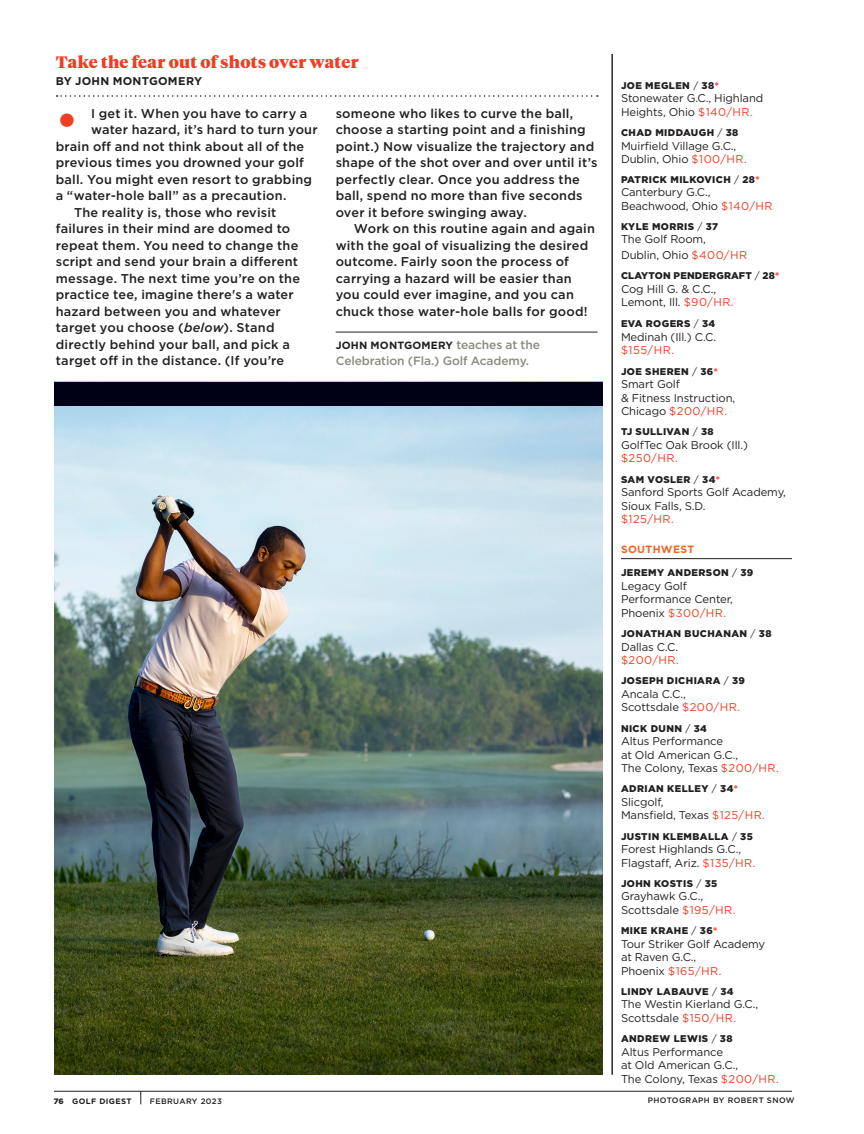
<style>
.page{position:relative;width:864px;height:1134px;background:#fff}
.page>*{position:absolute;margin:0;border:0;box-sizing:border-box;transform-origin:0 0}
.t1{font:900 16.5px "Tiempos Headline";letter-spacing:.015em;color:#ef3e22}
.t2{font:500 12.75px/16.5px "Gotham";letter-spacing:.015em;color:#231f20}
.t3{font:500 12px "Gotham";letter-spacing:-.01em;color:#8b8b81}
.t4{font:11.25px/13.5px "Gotham";letter-spacing:-.01em;color:#231f20}
.t5{font:700 11.25px "Gotham";letter-spacing:.025em;color:#231f20}
.t6{font:700 10.5px "Gotham";letter-spacing:.015em;color:#231f20}
.t7{font:700 10.5px "Gotham";letter-spacing:.03em;color:#f36421}
.t8{font:900 9.75px "Gotham";letter-spacing:.04em;color:#231f20}
.t9{font:900 9.75px "Gotham";letter-spacing:.015em;color:#231f20}
.t10{font:500 7.8px "Gotham";letter-spacing:.05em;color:#231f20}
.t11{font:700 7.8px "Gotham";letter-spacing:.05em;color:#231f20}
.s1{font-weight:700;font-size:44.85px;color:#ef3e22}
.s2{font-style:italic}
.s3{font-weight:500;font-size:12px;color:#8b8b81}
.s4{font-weight:400}
.s5{color:#ff4338}
.s6{color:#ef3e22}
.s7{font-weight:900}
</style>
<div class="page">
<hr style="left:621px;top:558px;width:171px;height:1px;background:#231f20">
<hr style="left:612px;top:54px;width:1px;height:1021px;background:#231f20">
<img style="left:54px;top:405px;width:549px;height:670px">
<svg style="left:57px;top:95px;width:541px;height:2px"></svg>
<hr style="left:336px;top:332px;width:262px;height:1px;background:#231f20">
<div style="left:54px;top:382px;width:549px;height:23px;background:#010116"></div>
<svg style="left:141px;top:1092px;width:1px;height:12px"></svg>
<hr style="left:54px;top:1091px;width:738px;height:1px;background:#231f20">
<p class="t1" style="left:56px;top:51px;width:304px">Take the fear out of shots over water</p>
<p class="t5" style="left:56px;top:73px;width:148px">BY JOHN MONTGOMERY</p>
<p class="t2" style="left:56px;top:105px;width:253px"><span class="s1">•</span> I get it. When you have to carry a</p>
<p class="t2" style="left:91px;top:121px;width:228px">water hazard, it’s hard to turn your</p>
<p class="t2" style="left:56px;top:138px;width:250px">brain off and not think about all of the</p>
<p class="t2" style="left:56px;top:154px;width:250px">previous times you drowned your golf</p>
<p class="t2" style="left:56px;top:171px;width:258px">ball. You might even resort to grabbing</p>
<p class="t2" style="left:56px;top:187px;width:232px">a “water-hole ball” as a precaution.</p>
<p class="t2" style="left:74px;top:204px;width:204px">The reality is, those who revisit</p>
<p class="t2" style="left:56px;top:220px;width:236px">failures in their mind are doomed to</p>
<p class="t2" style="left:56px;top:237px;width:244px">repeat them. You need to change the</p>
<p class="t2" style="left:56px;top:253px;width:244px">script and send your brain a different</p>
<p class="t2" style="left:56px;top:270px;width:246px">message. The next time you’re on the</p>
<p class="t2" style="left:56px;top:286px;width:240px">practice tee, imagine there's a water</p>
<p class="t2" style="left:56px;top:303px;width:227px">hazard between you and whatever</p>
<p class="t2" style="left:56px;top:319px;width:220px">target you choose (<span class="s2">below</span>). Stand</p>
<p class="t2" style="left:56px;top:336px;width:236px">directly behind your ball, and pick a</p>
<p class="t2" style="left:56px;top:352px;width:230px">target off in the distance. (If you’re</p>
<p class="t2" style="left:336px;top:105px;width:263px">someone who likes to curve the ball, choose a starting point and a finishing point.) Now visualize the trajectory and shape of the shot over and over until it’s perfectly clear. Once you address the ball, spend no more than five seconds over it before swinging away.</p>
<p class="t2" style="left:336px;top:220px;width:261px;text-indent:18px">Work on this routine again and again with the goal of visualizing the desired outcome. Fairly soon the process of carrying a hazard will be easier than you could ever imagine, and you can chuck those water-hole balls for good!</p>
<p class="t6" style="left:336px;top:338px;width:206px">JOHN MONTGOMERY <span class="s3">teaches at the</span></p>
<p class="t3" style="left:336px;top:353px;width:195px">Celebration (Fla.) Golf Academy.</p>
<p class="t8" style="left:621px;top:79px;width:99px">JOE MEGLEN <span class="s4">/</span> 38<span class="s5">*</span></p>
<p class="t4" style="left:621px;top:91px;width:144px">Stonewater G.C., Highland<br>Heights, Ohio <span class="s6">$140/</span><span class="s6">HR.</span></p>
<p class="t8" style="left:621px;top:126px;width:119px">CHAD MIDDAUGH <span class="s4">/</span> 38</p>
<p class="t4" style="left:621px;top:139px;width:127px">Muirfield Village G.C.,<br>Dublin, Ohio <span class="s6">$100/</span><span class="s6">HR.</span></p>
<p class="t8" style="left:621px;top:172px;width:140px">PATRICK MILKOVICH <span class="s4">/</span> 28<span class="s5">*</span></p>
<p class="t4" style="left:621px;top:185px;width:153px">Canterbury G.C.,<br>Beachwood, Ohio <span class="s6">$140/</span><span class="s6">HR</span></p>
<p class="t8" style="left:621px;top:220px;width:99px">KYLE MORRIS <span class="s4">/</span> 37</p>
<p class="t4" style="left:621px;top:231px;width:128px;line-height:15.8px">The Golf Room,<br>Dublin, Ohio <span class="s6">$400/</span><span class="s6">HR</span></p>
<p class="t9" style="left:621px;top:269px;width:160px">CLAYTON PENDERGRAFT <span class="s4">/</span> 28<span class="s5">*</span></p>
<p class="t4" style="left:621px;top:282px;width:114px">Cog Hill G. &amp; C.C.,<br>Lemont, Ill. <span class="s6">$90/</span><span class="s6">HR.</span></p>
<p class="t8" style="left:621px;top:317px;width:96px">EVA ROGERS <span class="s4">/</span> 34</p>
<p class="t4" style="left:621px;top:330px;width:97px">Medinah (Ill.) C.C. <span class="s6">$155/</span><span class="s6">HR.</span></p>
<p class="t8" style="left:621px;top:365px;width:98px">JOE SHEREN <span class="s4">/</span> 36<span class="s5">*</span></p>
<p class="t4" style="left:621px;top:377px;width:116px">Smart Golf<br>&amp; Fitness Instruction,<br>Chicago <span class="s6">$200/</span><span class="s6">HR.</span></p>
<p class="t8" style="left:621px;top:425px;width:94px">TJ SULLIVAN <span class="s4">/</span> 38</p>
<p class="t4" style="left:621px;top:438px;width:128px">GolfTec Oak Brook (Ill.) <span class="s6">$250/</span><span class="s6">HR.</span></p>
<p class="t8" style="left:621px;top:473px;width:101px">SAM VOSLER <span class="s4">/</span> 34<span class="s5">*</span></p>
<p class="t4" style="left:621px;top:485px;width:167px">Sanford Sports Golf Academy,<br>Sioux Falls, S.D.<br><span class="s6">$125/</span><span class="s6">HR.</span></p>
<p class="t7" style="left:621px;top:543px;width:75px">SOUTHWEST</p>
<p class="t8" style="left:621px;top:566px;width:134px">JEREMY ANDERSON <span class="s4">/</span> 39</p>
<p class="t4" style="left:621px;top:579px;width:114px">Legacy Golf<br>Performance Center,<br>Phoenix <span class="s6">$300/</span><span class="s6">HR.</span></p>
<p class="t8" style="left:621px;top:627px;width:152px">JONATHAN BUCHANAN <span class="s4">/</span> 38</p>
<p class="t4" style="left:621px;top:640px;width:59px">Dallas C.C. <span class="s6">$200/</span><span class="s6">HR.</span></p>
<p class="t8" style="left:621px;top:674px;width:126px">JOSEPH DICHIARA <span class="s4">/</span> 39</p>
<p class="t4" style="left:621px;top:687px;width:121px">Ancala C.C.,<br>Scottsdale <span class="s6">$200/</span><span class="s6">HR.</span></p>
<p class="t8" style="left:621px;top:722px;width:88px">NICK DUNN <span class="s4">/</span> 34</p>
<p class="t4" style="left:621px;top:734px;width:159px">Altus Performance<br>at Old American G.C.,<br>The Colony, Texas <span class="s6">$200/</span><span class="s6">HR.</span></p>
<p class="t8" style="left:621px;top:782px;width:118px">ADRIAN KELLEY <span class="s4">/</span> 34<span class="s5">*</span></p>
<p class="t4" style="left:621px;top:795px;width:146px">Slicgolf,<br>Mansfield, Texas <span class="s6">$125/</span><span class="s6">HR.</span></p>
<p class="t8" style="left:621px;top:830px;width:133px">JUSTIN KLEMBALLA <span class="s4">/</span> 35</p>
<p class="t4" style="left:621px;top:842px;width:136px">Forest Highlands G.C.,<br>Flagstaff, Ariz. <span class="s6">$135/</span><span class="s6">HR.</span></p>
<p class="t8" style="left:621px;top:877px;width:98px">JOHN KOSTIS <span class="s4">/</span> 35</p>
<p class="t4" style="left:621px;top:889px;width:116px">Grayhawk G.C.,<br>Scottsdale <span class="s6">$195/</span><span class="s6">HR.</span></p>
<p class="t8" style="left:621px;top:924px;width:98px">MIKE KRAHE <span class="s4">/</span> 36<span class="s5">*</span></p>
<p class="t4" style="left:621px;top:937px;width:146px">Tour Striker Golf Academy at Raven G.C.,<br>Phoenix <span class="s6">$165/</span><span class="s6">HR.</span></p>
<p class="t8" style="left:621px;top:985px;width:114px">LINDY LABAUVE <span class="s4">/</span> 34</p>
<p class="t4" style="left:621px;top:997px;width:139px">The Westin Kierland G.C.,<br>Scottsdale <span class="s6">$150/</span><span class="s6">HR.</span></p>
<p class="t8" style="left:621px;top:1032px;width:113px">ANDREW LEWIS <span class="s4">/</span> 38</p>
<p class="t4" style="left:621px;top:1045px;width:159px">Altus Performance<br>at Old American G.C.,<br>The Colony, Texas <span class="s6">$200/</span><span class="s6">HR.</span></p>
<p class="t11" style="left:54px;top:1096px;width:79px"><span class="s7">76</span> GOLF DIGEST</p>
<p class="t10" style="left:150px;top:1097px;width:74px">FEBRUARY 2023</p>
<p class="t10" style="left:648px;top:1095px;width:148px">PHOTOGRAPH BY ROBERT SNOW</p>
</div>
